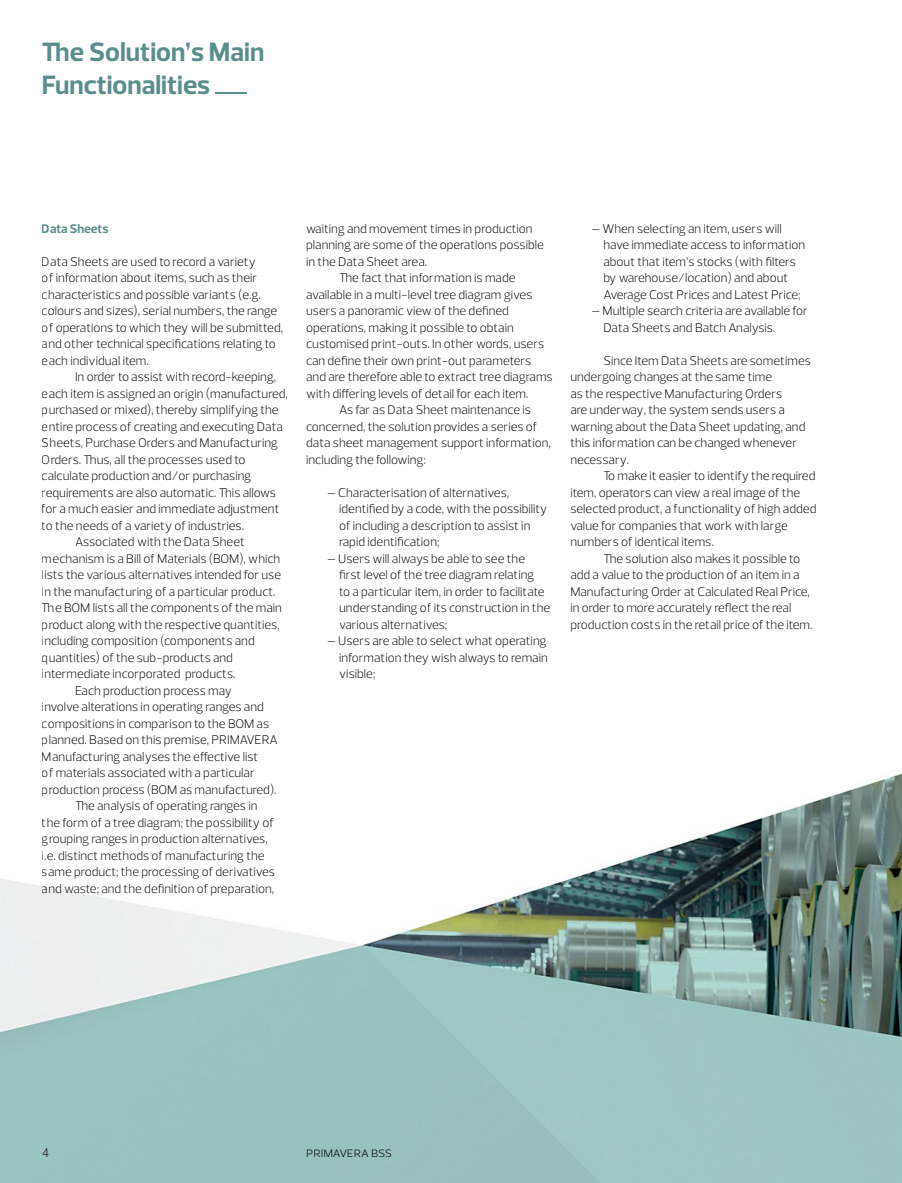
<style>
.page{position:relative;width:902px;height:1183px;background:#fff}
.page>*{position:absolute;margin:0;border:0;box-sizing:border-box;transform-origin:0 0}
.t1{font:700 27px/33px "Prelo";color:#5a8e8c}
.t2{font:300 12.75px/16.5px "Prelo";color:#000}
.t3{font:700 12.75px "Prelo";letter-spacing:-.005em;color:#5a8e8c}
</style>
<div class="page">
<img style="left:0;top:92px;width:901px;height:1090px">
<hr style="left:215px;top:92px;width:31px;height:2px;background:#5a8e8c">
<h1 class="t1" style="left:42px;top:36px;width:224px">The Solution’s Main<br>Functionalities</h1>
<p class="t3" style="left:42px;top:220px;width:68px">Data Sheets</p>
<p class="t2" style="left:42px;top:253px;width:243px">Data Sheets are used to record a variety<br>of information about items, such as their characteristics and possible variants (e.g. colours and sizes), serial numbers, the range of operations to which they will be submitted, and other technical specifications relating to each individual item.</p>
<p class="t2" style="left:75px;top:368px;width:203px">In order to assist with record-keeping,</p>
<p class="t2" style="left:42px;top:385px;width:247px">each item is assigned an origin (manufactured,</p>
<p class="t2" style="left:42px;top:401px;width:238px">purchased or mixed), thereby simplifying the</p>
<p class="t2" style="left:42px;top:418px;width:242px">entire process of creating and executing Data</p>
<p class="t2" style="left:42px;top:434px;width:237px">Sheets, Purchase Orders and Manufacturing</p>
<p class="t2" style="left:42px;top:451px;width:205px">Orders. Thus, all the processes used to</p>
<p class="t2" style="left:42px;top:467px;width:211px">calculate production and/or purchasing</p>
<p class="t2" style="left:42px;top:484px;width:235px">requirements are also automatic. This allows</p>
<p class="t2" style="left:42px;top:500px;width:239px">for a much easier and immediate adjustment</p>
<p class="t2" style="left:42px;top:517px;width:204px">to the needs of a variety of industries.</p>
<p class="t2" style="left:75px;top:533px;width:171px">Associated with the Data Sheet</p>
<p class="t2" style="left:42px;top:550px;width:240px">mechanism is a Bill of Materials (BOM), which</p>
<p class="t2" style="left:42px;top:566px;width:240px">lists the various alternatives intended for use</p>
<p class="t2" style="left:42px;top:583px;width:235px">in the manufacturing of a particular product.</p>
<p class="t2" style="left:42px;top:599px;width:241px">The BOM lists all the components of the main</p>
<p class="t2" style="left:42px;top:616px;width:239px">product along with the respective quantities,</p>
<p class="t2" style="left:42px;top:632px;width:214px">including composition (components and</p>
<p class="t2" style="left:42px;top:649px;width:192px">quantities) of the sub-products and</p>
<p class="t2" style="left:42px;top:665px;width:195px">intermediate incorporated products.</p>
<p class="t2" style="left:75px;top:682px;width:158px">Each production process may</p>
<p class="t2" style="left:42px;top:698px;width:223px">involve alterations in operating ranges and</p>
<p class="t2" style="left:42px;top:715px;width:229px">compositions in comparison to the BOM as</p>
<p class="t2" style="left:42px;top:731px;width:237px">planned. Based on this premise, PRIMAVERA</p>
<p class="t2" style="left:42px;top:748px;width:218px">Manufacturing analyses the effective list</p>
<p class="t2" style="left:42px;top:764px;width:214px">of materials associated with a particular</p>
<p class="t2" style="left:42px;top:781px;width:236px">production process (BOM as manufactured).</p>
<p class="t2" style="left:75px;top:797px;width:184px">The analysis of operating ranges in</p>
<p class="t2" style="left:42px;top:814px;width:233px">the form of a tree diagram; the possibility of</p>
<p class="t2" style="left:42px;top:830px;width:227px">grouping ranges in production alternatives,</p>
<p class="t2" style="left:42px;top:847px;width:224px">i.e. distinct methods of manufacturing the</p>
<p class="t2" style="left:42px;top:863px;width:234px">same product; the processing of derivatives</p>
<p class="t2" style="left:42px;top:880px;width:234px">and waste; and the definition of preparation,</p>
<p class="t2" style="left:306px;top:220px;width:228px">waiting and movement times in production</p>
<p class="t2" style="left:306px;top:236px;width:239px">planning are some of the operations possible</p>
<p class="t2" style="left:306px;top:253px;width:122px">in the Data Sheet area.</p>
<p class="t2" style="left:339px;top:269px;width:178px">The fact that information is made</p>
<p class="t2" style="left:306px;top:286px;width:228px">available in a multi-level tree diagram gives</p>
<p class="t2" style="left:306px;top:302px;width:204px">users a panoramic view of the defined</p>
<p class="t2" style="left:306px;top:319px;width:209px">operations, making it possible to obtain</p>
<p class="t2" style="left:306px;top:335px;width:239px">customised print-outs. In other words, users</p>
<p class="t2" style="left:306px;top:352px;width:227px">can define their own print-out parameters</p>
<p class="t2" style="left:306px;top:368px;width:248px">and are therefore able to extract tree diagrams</p>
<p class="t2" style="left:306px;top:385px;width:224px">with differing levels of detail for each item.</p>
<p class="t2" style="left:339px;top:401px;width:193px">As far as Data Sheet maintenance is</p>
<p class="t2" style="left:306px;top:418px;width:232px">concerned, the solution provides a series of</p>
<p class="t2" style="left:306px;top:434px;width:246px">data sheet management support information,</p>
<p class="t2" style="left:306px;top:451px;width:121px">including the following:</p>
<p class="t2" style="left:339px;top:484px;width:210px;text-indent:-12px">– Characterisation of alternatives, identified by a code, with the possibility of including a description to assist in rapid identification;</p>
<p class="t2" style="left:339px;top:550px;width:212px;text-indent:-12px">– Users will always be able to see the first level of the tree diagram relating<br>to a particular item, in order to facilitate understanding of its construction in the various alternatives;</p>
<p class="t2" style="left:339px;top:632px;width:210px;text-align:justify;text-indent:-12px">– Users are able to select what operating information they wish always to remain visible;</p>
<p class="t2" style="left:603px;top:220px;width:203px;text-indent:-12px">– When selecting an item, users will have immediate access to information about that item’s stocks (with filters by warehouse/location) and about Average Cost Prices and Latest Price;</p>
<p class="t2" style="left:603px;top:302px;width:206px;text-indent:-12px">– Multiple search criteria are available for<br>Data Sheets and Batch Analysis.</p>
<p class="t2" style="left:570px;top:352px;width:242px;text-indent:33px">Since Item Data Sheets are sometimes undergoing changes at the same time<br>as the respective Manufacturing Orders<br>are underway, the system sends users a warning about the Data Sheet updating, and this information can be changed whenever necessary.</p>
<p class="t2" style="left:570px;top:467px;width:247px;text-indent:33px">To make it easier to identify the required item, operators can view a real image of the selected product, a functionality of high added value for companies that work with large numbers of identical items.</p>
<p class="t2" style="left:570px;top:550px;width:244px;text-indent:33px">The solution also makes it possible to add a value to the production of an item in a Manufacturing Order at Calculated Real Price, in order to more accurately reflect the real production costs in the retail price of the item.</p>
<p class="t2" style="left:42px;top:1144px;width:9px">4</p>
<p class="t2" style="left:306px;top:1144px;width:87px">primavera bss</p>
</div>
